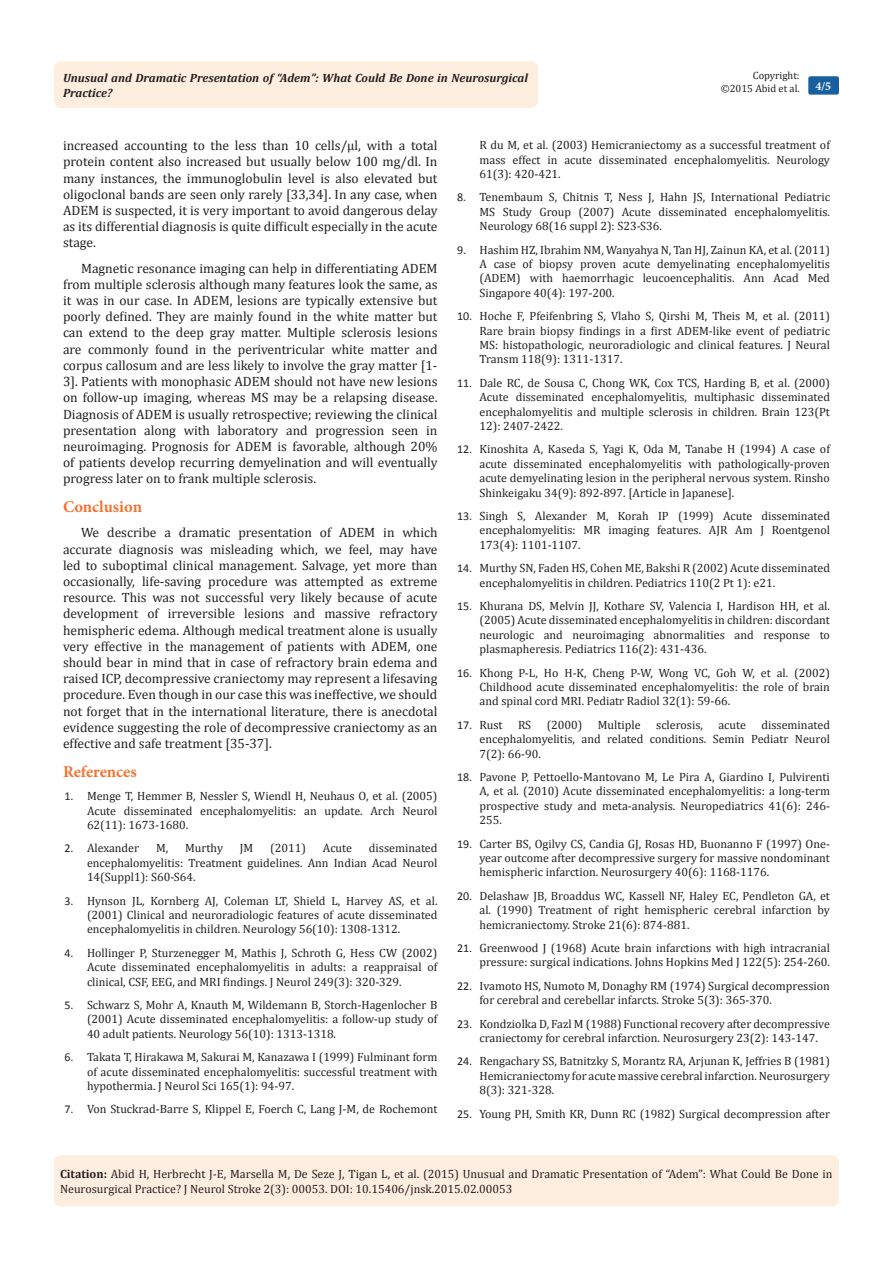
<style>
.page{position:relative;width:893px;height:1263px;background:#fff}
.page>*{position:absolute;margin:0;border:0;box-sizing:border-box;transform-origin:0 0}
.t1{font:700 16.5px "Minion Pro";letter-spacing:-.005em;color:#f37331}
.t2{font:13.5px/16.2px "Cambria";color:#231f20;text-align:justify}
.Citation{font:12px/14.4px "Cambria";color:#231f20;text-align:justify}
.t3{font:italic 700 12px/14.4px "Cambria";color:#231f20}
.t4{font:700 12px "Minion Pro";color:#fff}
.t5{font:10.5px "Cambria";color:#231f20}
.s1{font-family:"Calibri"}
.s2{font-weight:700}
</style>
<div class="page">
<div style="left:54px;top:61px;width:484px;height:47px;background:#feeee0;border-radius:8px"></div>
<div style="left:808px;top:76px;width:31px;height:19px;background:#18609d;border-radius:2px"></div>
<div style="left:54px;top:1155px;width:785px;height:51px;background:#feeee0;border-radius:7px"></div>
<p class="t3" style="left:63px;top:70px;width:466px">Unusual and Dramatic Presentation of “Adem”: What Could Be Done in Neurosurgical<br>Practice?</p>
<p class="t5" style="left:753px;top:69px;width:48px">Copyright:</p>
<p class="t5" style="left:721px;top:82px;width:80px">©2015 Abid et al.</p>
<p class="t4" style="left:815px;top:78px;width:17px">4/5</p>
<p class="t2" style="left:63px;top:137px;width:376px">increased accounting to the less than 10 cells/µl, with a total protein content also increased but usually below 100 mg/dl. In many instances, the immunoglobulin level is also elevated but oligoclonal bands are seen only rarely [33,34]. In any case, when ADEM is suspected, it is very important to avoid dangerous delay as its differential diagnosis is quite difficult especially in the acute stage.</p>
<p class="t2" style="left:63px;top:260px;width:376px;text-indent:18px">Magnetic resonance imaging can help in differentiating ADEM from multiple sclerosis although many features look the same, as it was in our case. In ADEM, lesions are typically extensive but poorly defined. They are mainly found in the white matter but can extend to the deep gray matter. Multiple sclerosis lesions are commonly found in the periventricular white matter and corpus callosum and are less likely to involve the gray matter [1- 3]. Patients with monophasic ADEM should not have new lesions on follow-up imaging, whereas MS may be a relapsing disease.<br>Diagnosis of ADEM is usually retrospective; reviewing the clinical presentation along with laboratory and progression seen in neuroimaging. Prognosis for ADEM is favorable, although 20% of patients develop recurring demyelination and will eventually progress later on to frank multiple sclerosis.</p>
<p class="t1" style="left:63px;top:495px;width:81px">Conclusion</p>
<p class="t2" style="left:63px;top:524px;width:376px;text-indent:18px">We describe a dramatic presentation of ADEM in which accurate diagnosis was misleading which, we feel, may have led to suboptimal clinical management. Salvage, yet more than occasionally, life-saving procedure was attempted as extreme resource. This was not successful very likely because of acute development of irreversible lesions and massive refractory hemispheric edema. Although medical treatment alone is usually very effective in the management of patients with ADEM, one should bear in mind that in case of refractory brain edema and raised ICP, decompressive craniectomy may represent a lifesaving procedure. Even though in our case this was ineffective, we should not forget that in the international literature, there is anecdotal evidence suggesting the role of decompressive craniectomy as an effective and safe treatment [35-37].</p>
<p class="t1" style="left:63px;top:760px;width:75px">References</p>
<p class="Citation" style="left:87px;top:789px;width:352px;text-indent:-22px"><span class="s1">1.</span> Menge T, Hemmer B, Nessler S, Wiendl H, Neuhaus O, et al. (2005)<br>Acute disseminated encephalomyelitis: an update. Arch Neurol 62(11): 1673-1680.</p>
<p class="Citation" style="left:64px;top:841px;width:76px"><span class="s1">2.</span> Alexander</p>
<p class="Citation" style="left:156px;top:841px;width:14px">M,</p>
<p class="Citation" style="left:185px;top:841px;width:39px">Murthy</p>
<p class="Citation" style="left:240px;top:841px;width:15px">JM</p>
<p class="Citation" style="left:270px;top:841px;width:37px">(2011)</p>
<p class="Citation" style="left:323px;top:841px;width:31px">Acute</p>
<p class="Citation" style="left:87px;top:841px;width:352px;text-indent:282px">disseminated encephalomyelitis: Treatment guidelines. Ann Indian Acad Neurol 14(Suppl1): S60-S64.</p>
<p class="Citation" style="left:87px;top:893px;width:352px;text-indent:-22px"><span class="s1">3.</span> Hynson JL, Kornberg AJ, Coleman LT, Shield L, Harvey AS, et al. (2001) Clinical and neuroradiologic features of acute disseminated encephalomyelitis in children. Neurology 56(10): 1308-1312.</p>
<p class="Citation" style="left:87px;top:945px;width:352px;text-indent:-22px"><span class="s1">4.</span> Hollinger P, Sturzenegger M, Mathis J, Schroth G, Hess CW (2002)<br>Acute disseminated encephalomyelitis in adults: a reappraisal of clinical, CSF, EEG, and MRI findings. J Neurol 249(3): 320-329.</p>
<p class="Citation" style="left:87px;top:998px;width:352px;text-indent:-22px"><span class="s1">5.</span> Schwarz S, Mohr A, Knauth M, Wildemann B, Storch-Hagenlocher B (2001) Acute disseminated encephalomyelitis: a follow-up study of 40 adult patients. Neurology 56(10): 1313-1318.</p>
<p class="Citation" style="left:87px;top:1050px;width:352px;text-indent:-22px"><span class="s1">6.</span> Takata T, Hirakawa M, Sakurai M, Kanazawa I (1999) Fulminant form of acute disseminated encephalomyelitis: successful treatment with hypothermia. J Neurol Sci 165(1): 94-97.</p>
<p class="Citation" style="left:64px;top:1102px;width:374px"><span class="s1">7.</span> Von Stuckrad-Barre S, Klippel E, Foerch C, Lang J-M, de Rochemont</p>
<p class="Citation" style="left:479px;top:138px;width:352px">R du M, et al. (2003) Hemicraniectomy as a successful treatment of mass effect in acute disseminated encephalomyelitis. Neurology 61(3): 420-421.</p>
<p class="Citation" style="left:479px;top:190px;width:352px;text-indent:-22px"><span class="s1">8.</span> Tenembaum S, Chitnis T, Ness J, Hahn JS, International Pediatric MS Study Group (2007) Acute disseminated encephalomyelitis.<br>Neurology 68(16 suppl 2): S23-S36.</p>
<p class="Citation" style="left:479px;top:242px;width:352px;text-indent:-22px"><span class="s1">9.</span> Hashim HZ, Ibrahim NM, Wanyahya N, Tan HJ, Zainun KA, et al. (2011)<br>A case of biopsy proven acute demyelinating encephalomyelitis (ADEM) with haemorrhagic leucoencephalitis. Ann Acad Med Singapore 40(4): 197-200.</p>
<p class="Citation" style="left:479px;top:309px;width:352px;text-indent:-22px"><span class="s1">10.</span> Hoche F, Pfeifenbring S, Vlaho S, Qirshi M, Theis M, et al. (2011)<br>Rare brain biopsy findings in a first ADEM-like event of pediatric MS: histopathologic, neuroradiologic and clinical features. J Neural Transm 118(9): 1311-1317.</p>
<p class="Citation" style="left:479px;top:375px;width:352px;text-indent:-22px"><span class="s1">11.</span> Dale RC, de Sousa C, Chong WK, Cox TCS, Harding B, et al. (2000)<br>Acute disseminated encephalomyelitis, multiphasic disseminated encephalomyelitis and multiple sclerosis in children. Brain 123(Pt 12): 2407-2422.</p>
<p class="Citation" style="left:479px;top:442px;width:352px;text-indent:-22px"><span class="s1">12.</span> Kinoshita A, Kaseda S, Yagi K, Oda M, Tanabe H (1994) A case of acute disseminated encephalomyelitis with pathologically-proven acute demyelinating lesion in the peripheral nervous system. Rinsho Shinkeigaku 34(9): 892-897. [Article in Japanese].</p>
<p class="Citation" style="left:479px;top:509px;width:352px;text-indent:-22px"><span class="s1">13.</span> Singh S, Alexander M, Korah IP (1999) Acute disseminated encephalomyelitis: MR imaging features. AJR Am J Roentgenol 173(4): 1101-1107.</p>
<p class="Citation" style="left:479px;top:561px;width:352px;text-indent:-22px"><span class="s1">14.</span> Murthy SN, Faden HS, Cohen ME, Bakshi R (2002) Acute disseminated encephalomyelitis in children. Pediatrics 110(2 Pt 1): e21.</p>
<p class="Citation" style="left:479px;top:599px;width:352px;text-indent:-22px"><span class="s1">15.</span> Khurana DS, Melvin JJ, Kothare SV, Valencia I, Hardison HH, et al. (2005) Acute disseminated encephalomyelitis in children: discordant neurologic and neuroimaging abnormalities and response to plasmapheresis. Pediatrics 116(2): 431-436.</p>
<p class="Citation" style="left:479px;top:665px;width:352px;text-indent:-22px"><span class="s1">16.</span> Khong P-L, Ho H-K, Cheng P-W, Wong VC, Goh W, et al. (2002)<br>Childhood acute disseminated encephalomyelitis: the role of brain and spinal cord MRI. Pediatr Radiol 32(1): 59-66.</p>
<p class="Citation" style="left:457px;top:717px;width:47px"><span class="s1">17.</span> Rust</p>
<p class="Citation" style="left:518px;top:717px;width:15px">RS</p>
<p class="Citation" style="left:547px;top:717px;width:37px">(2000)</p>
<p class="Citation" style="left:598px;top:717px;width:44px">Multiple</p>
<p class="Citation" style="left:656px;top:717px;width:48px">sclerosis,</p>
<p class="Citation" style="left:718px;top:717px;width:29px">acute</p>
<p class="Citation" style="left:479px;top:717px;width:352px;text-indent:282px">disseminated encephalomyelitis, and related conditions. Semin Pediatr Neurol 7(2): 66-90.</p>
<p class="Citation" style="left:479px;top:770px;width:352px;text-indent:-22px"><span class="s1">18.</span> Pavone P, Pettoello-Mantovano M, Le Pira A, Giardino I, Pulvirenti A, et al. (2010) Acute disseminated encephalomyelitis: a long-term prospective study and meta-analysis. Neuropediatrics 41(6): 246- 255.</p>
<p class="Citation" style="left:479px;top:836px;width:352px;text-indent:-22px"><span class="s1">19.</span> Carter BS, Ogilvy CS, Candia GJ, Rosas HD, Buonanno F (1997) One&shy;year outcome after decompressive surgery for massive nondominant hemispheric infarction. Neurosurgery 40(6): 1168-1176.</p>
<p class="Citation" style="left:479px;top:888px;width:352px;text-indent:-22px"><span class="s1">20.</span> Delashaw JB, Broaddus WC, Kassell NF, Haley EC, Pendleton GA, et al. (1990) Treatment of right hemispheric cerebral infarction by hemicraniectomy. Stroke 21(6): 874-881.</p>
<p class="Citation" style="left:457px;top:941px;width:374px;text-align:right"><span class="s1">21.</span> Greenwood J (1968) Acute brain infarctions with high intracranial pressure: surgical indications. Johns Hopkins Med J 122(5): 254-260.</p>
<p class="Citation" style="left:479px;top:978px;width:352px;text-indent:-22px"><span class="s1">22.</span> Ivamoto HS, Numoto M, Donaghy RM (1974) Surgical decompression for cerebral and cerebellar infarcts. Stroke 5(3): 365-370.</p>
<p class="Citation" style="left:479px;top:1016px;width:352px;text-indent:-22px"><span class="s1">23.</span> Kondziolka D, Fazl M (1988) Functional recovery after decompressive craniectomy for cerebral infarction. Neurosurgery 23(2): 143-147.</p>
<p class="Citation" style="left:479px;top:1054px;width:352px;text-indent:-22px"><span class="s1">24.</span> Rengachary SS, Batnitzky S, Morantz RA, Arjunan K, Jeffries B (1981)<br>Hemicraniectomy for acute massive cerebral infarction. Neurosurgery 8(3): 321-328.</p>
<p class="Citation" style="left:457px;top:1106px;width:374px"><span class="s1">25.</span> Young PH, Smith KR, Dunn RC (1982) Surgical decompression after</p>
<p class="Citation" style="left:60px;top:1167px;width:774px"><span class="s2">Citation:</span> Abid H, Herbrecht J-E, Marsella M, De Seze J, Tigan L, et al. (2015) Unusual and Dramatic Presentation of “Adem”: What Could Be Done in<br>Neurosurgical Practice? J Neurol Stroke 2(3): 00053. DOI: 10.15406/jnsk.2015.02.00053</p>
</div>
